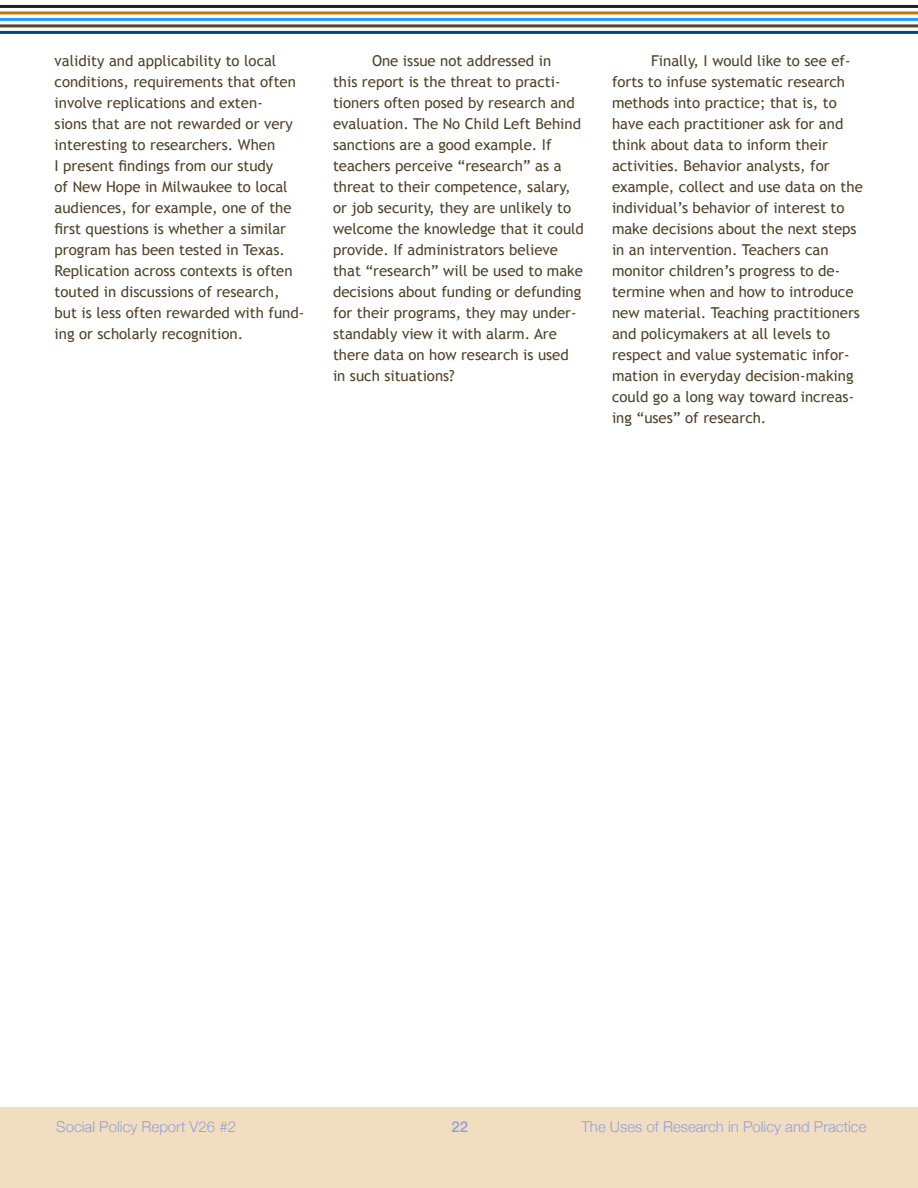
<style>
.page{position:relative;width:918px;height:1188px;background:#fff}
.page>*{position:absolute;margin:0;border:0;box-sizing:border-box;transform-origin:0 0}
.BodyText{font:15px/21px "Trebuchet MS";color:#514229}
.t1{font:300 15px "Helvetica Neue";color:#94a0db}
.t2{font:500 15px "Helvetica Neue";color:#94a0db}
</style>
<div class="page">
<div style="left:0;top:1107px;width:918px;height:81px;background:#f1ddbf"></div>
<hr style="left:0;top:5px;width:918px;height:3px;background:#231f20">
<hr style="left:0;top:11px;width:918px;height:3px;background:#c67600">
<hr style="left:0;top:18px;width:918px;height:3px;background:#1a9eff">
<hr style="left:0;top:24px;width:918px;height:3px;background:#514229">
<hr style="left:0;top:31px;width:918px;height:3px;background:#004679">
<p class="BodyText" style="left:55px;top:51px;width:251px">validity and applicability to local conditions, requirements that often involve replications and exten-<br>sions that are not rewarded or very interesting to researchers. When<br>I present findings from our study<br>of New Hope in Milwaukee to local audiences, for example, one of the first questions is whether a similar program has been tested in Texas.<br>Replication across contexts is often touted in discussions of research, but is less often rewarded with fund&shy;ing or scholarly recognition.</p>
<p class="BodyText" style="left:333px;top:51px;width:252px;text-indent:39px">One issue not addressed in<br>this report is the threat to practi&shy;tioners often posed by research and evaluation. The No Child Left Behind sanctions are a good example. If teachers perceive “research” as a threat to their competence, salary, or job security, they are unlikely to welcome the knowledge that it could provide. If administrators believe that “research” will be used to make decisions about funding or defunding for their programs, they may under&shy;standably view it with alarm. Are there data on how research is used in such situations?</p>
<p class="BodyText" style="left:612px;top:51px;width:252px;text-indent:39px">Finally, I would like to see ef&shy;forts to infuse systematic research methods into practice; that is, to have each practitioner ask for and think about data to inform their activities. Behavior analysts, for example, collect and use data on the individual’s behavior of interest to make decisions about the next steps in an intervention. Teachers can monitor children’s progress to de&shy;termine when and how to introduce new material. Teaching practitioners and policymakers at all levels to respect and value systematic infor&shy;mation in everyday decision-making could go a long way toward increas&shy;ing “uses” of research.</p>
<p class="t1" style="left:56px;top:1115px;width:181px">Social Policy Report V26 #2</p>
<p class="t2" style="left:451px;top:1115px;width:18px">22</p>
<p class="t1" style="left:582px;top:1115px;width:286px">The Uses of Research in Policy and Practice</p>
</div>
